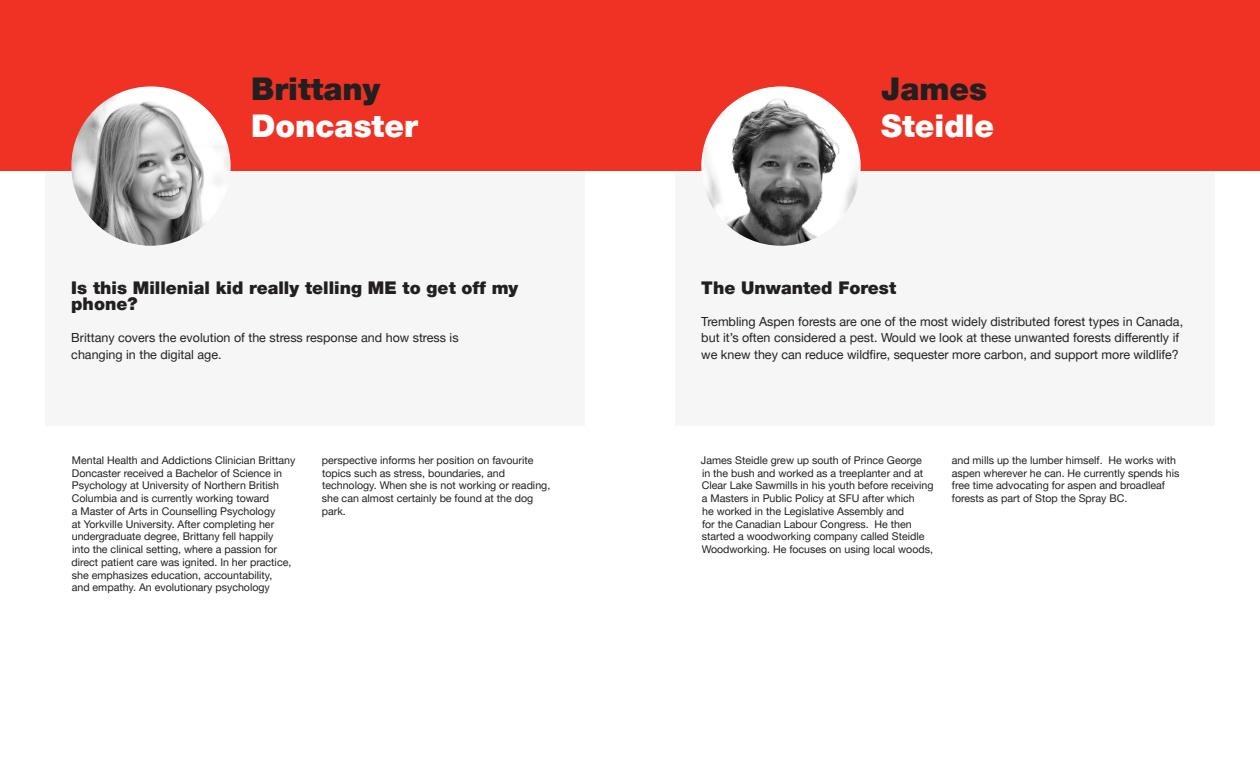
<style>
.page{position:relative;width:1260px;height:765px;background:#fff}
.page>*{position:absolute;margin:0;border:0;box-sizing:border-box;transform-origin:0 0}
.t1{font:900 31.25px "Helvetica Neue LT Pro";color:#fff}
.t2{font:900 31.25px "Helvetica Neue LT Pro";color:#231f20}
.t3{font:900 17.5px/16.2px "Helvetica Neue LT Pro";color:#231f20}
.t4{font:12.5px/16.2px "Helvetica Neue LT Pro";color:#231f20}
.t5{font:10.62px/12.8px "Helvetica Neue LT Pro";color:#231f20}
</style>
<div class="page">
<div style="left:45px;top:170px;width:540px;height:256px;background:#f6f6f6"></div>
<div style="left:675px;top:170px;width:540px;height:256px;background:#f6f6f6"></div>
<div style="left:0;top:0;width:1260px;height:170px;background:#ef3223"></div>
<img style="left:71px;top:86px;width:160px;height:160px;border-radius:80px">
<img style="left:701px;top:86px;width:160px;height:160px;border-radius:80px">
<p class="t2" style="left:251px;top:70px;width:131px">Brittany</p>
<p class="t1" style="left:251px;top:108px;width:168px">Doncaster</p>
<p class="t3" style="left:71px;top:279px;width:449px">Is this Millenial kid really telling ME to get off my phone?</p>
<p class="t4" style="left:71px;top:330px;width:389px">Brittany covers the evolution of the stress response and how stress is</p>
<p class="t4" style="left:71px;top:346px;width:152px">changing in the digital age.</p>
<p class="t5" style="left:72px;top:454px;width:225px">Mental Health and Addictions Clinician Brittany Doncaster received a Bachelor of Science in Psychology at University of Northern British Columbia and is currently working toward<br>a Master of Arts in Counselling Psychology<br>at Yorkville University. After completing her undergraduate degree, Brittany fell happily<br>into the clinical setting, where a passion for direct patient care was ignited. In her practice, she emphasizes education, accountability,<br>and empathy. An evolutionary psychology</p>
<p class="t5" style="left:322px;top:454px;width:230px">perspective informs her position on favourite topics such as stress, boundaries, and technology. When she is not working or reading, she can almost certainly be found at the dog park.</p>
<p class="t2" style="left:881px;top:70px;width:107px">James</p>
<p class="t1" style="left:881px;top:108px;width:114px">Steidle</p>
<p class="t3" style="left:701px;top:279px;width:196px">The Unwanted Forest</p>
<p class="t4" style="left:701px;top:313px;width:483px">Trembling Aspen forests are one of the most widely distributed forest types in Canada, but it’s often considered a pest. Would we look at these unwanted forests differently if we knew they can reduce wildfire, sequester more carbon, and support more wildlife?</p>
<p class="t5" style="left:701px;top:454px;width:234px">James Steidle grew up south of Prince George<br>in the bush and worked as a treeplanter and at Clear Lake Sawmills in his youth before receiving a Masters in Public Policy at SFU after which<br>he worked in the Legislative Assembly and<br>for the Canadian Labour Congress. He then started a woodworking company called Steidle Woodworking. He focuses on using local woods,</p>
<p class="t5" style="left:952px;top:454px;width:229px">and mills up the lumber himself. He works with aspen wherever he can. He currently spends his free time advocating for aspen and broadleaf forests as part of Stop the Spray BC.</p>
</div>
